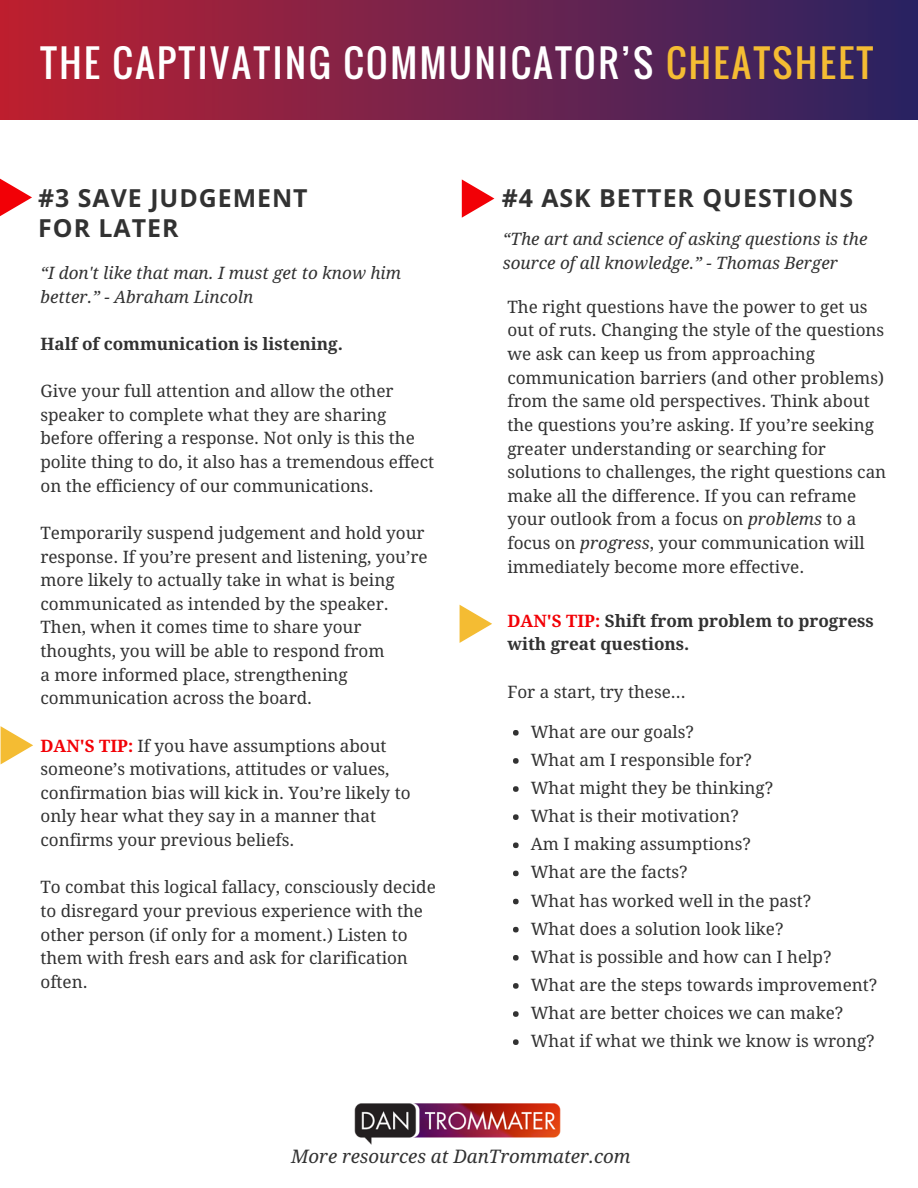
<style>
.page{position:relative;width:918px;height:1188px;background:#fff}
.page>*{position:absolute;margin:0;border:0;box-sizing:border-box;transform-origin:0 0}
.t1{font:37.35px "Oswald";letter-spacing:.07em;color:#fff}
.t2{font:700 24.9px/30.3px "Open Sans";letter-spacing:.04em;color:#323232}
.t3{font:italic 18.75px "Droid Serif";color:#323232}
.t4{font:17.1px/23.7px "Droid Serif";color:#323232}
.t5{font:italic 17.1px/23.7px "Droid Serif";color:#323232}
.t6{font:700 17.1px/23.7px "Droid Serif";color:#323232}
.s1{color:#f4bc33}
.s2{font-style:italic}
.s3{font-weight:700;color:#f20006}
.s4{color:#f20006}
</style>
<div class="page">
<img style="left:0;top:0;width:918px;height:119px">
<svg style="left:513px;top:730px;width:6px;height:6px"></svg>
<svg style="left:513px;top:758px;width:6px;height:6px"></svg>
<svg style="left:513px;top:786px;width:6px;height:6px"></svg>
<svg style="left:513px;top:814px;width:6px;height:6px"></svg>
<svg style="left:513px;top:842px;width:6px;height:6px"></svg>
<svg style="left:513px;top:871px;width:6px;height:5px"></svg>
<svg style="left:513px;top:899px;width:6px;height:5px"></svg>
<svg style="left:513px;top:927px;width:6px;height:5px"></svg>
<svg style="left:513px;top:955px;width:6px;height:6px"></svg>
<svg style="left:513px;top:983px;width:6px;height:6px"></svg>
<svg style="left:513px;top:1011px;width:6px;height:6px"></svg>
<svg style="left:513px;top:1039px;width:6px;height:6px"></svg>
<svg style="left:0;top:178px;width:32px;height:39px"></svg>
<svg style="left:462px;top:179px;width:32px;height:39px"></svg>
<svg style="left:1px;top:726px;width:32px;height:38px"></svg>
<svg style="left:460px;top:605px;width:32px;height:38px"></svg>
<img style="left:354px;top:1104px;width:206px;height:40px">
<h1 class="t1" style="left:40px;top:35px;width:834px">THE CAPTIVATING COMMUNICATOR’S <span class="s1">CHEATSHEET</span></h1>
<h2 class="t2" style="left:38px;top:182px;width:271px">#3 SAVE JUDGEMENT<br>FOR LATER</h2>
<h2 class="t2" style="left:502px;top:182px;width:353px">#4 ASK BETTER QUESTIONS</h2>
<p class="t5" style="left:40px;top:261px;width:362px">“I don't like that man. I must get to know him better.” - Abraham Lincoln</p>
<p class="t5" style="left:503px;top:227px;width:366px">“The art and science of asking questions is the source of all knowledge.” - Thomas Berger</p>
<p class="t4" style="left:507px;top:295px;width:380px">The right questions have the power to get us out of ruts. Changing the style of the questions we ask can keep us from approaching communication barriers (and other problems) from the same old perspectives. Think about the questions you’re asking. If you’re seeking greater understanding or searching for solutions to challenges, the right questions can make all the difference. If you can reframe your outlook from a focus on <span class="s2">problems</span> to a focus on <span class="s2">progress</span>, your communication will immediately become more effective.</p>
<p class="t6" style="left:40px;top:332px;width:304px">Half of communication is listening.</p>
<p class="t4" style="left:40px;top:379px;width:395px">Give your full attention and allow the other speaker to complete what they are sharing before offering a response. Not only is this the polite thing to do, it also has a tremendous effect on the efficiency of our communications.</p>
<p class="t4" style="left:40px;top:521px;width:389px">Temporarily suspend judgement and hold your response. If you’re present and listening, you’re more likely to actually take in what is being communicated as intended by the speaker.<br>Then, when it comes time to share your thoughts, you will be able to respond from<br>a more informed place, strengthening communication across the board.</p>
<p class="t4" style="left:40px;top:734px;width:372px"><span class="s3">DAN'S TIP:</span> If you have assumptions about someone’s motivations, attitudes or values, confirmation bias will kick in. You’re likely to only hear what they say in a manner that confirms your previous beliefs.</p>
<p class="t4" style="left:40px;top:875px;width:397px">To combat this logical fallacy, consciously decide to disregard your previous experience with the other person (if only for a moment.) Listen to them with fresh ears and ask for clarification often.</p>
<p class="t6" style="left:507px;top:609px;width:368px"><span class="s4">DAN'S TIP:</span> Shift from problem to progress with great questions.</p>
<p class="t4" style="left:507px;top:680px;width:180px">For a start, try these...</p>
<p class="t4" style="left:531px;top:718px;width:348px;line-height:28.2px">What are our goals?<br>What am I responsible for?<br>What might they be thinking?<br>What is their motivation?<br>Am I making assumptions?<br>What are the facts?<br>What has worked well in the past?<br>What does a solution look like?<br>What is possible and how can I help?<br>What are the steps towards improvement?<br>What are better choices we can make?<br>What if what we think we know is wrong?</p>
<p class="t3" style="left:291px;top:1146px;width:341px">More resources at DanTrommater.com</p>
</div>
